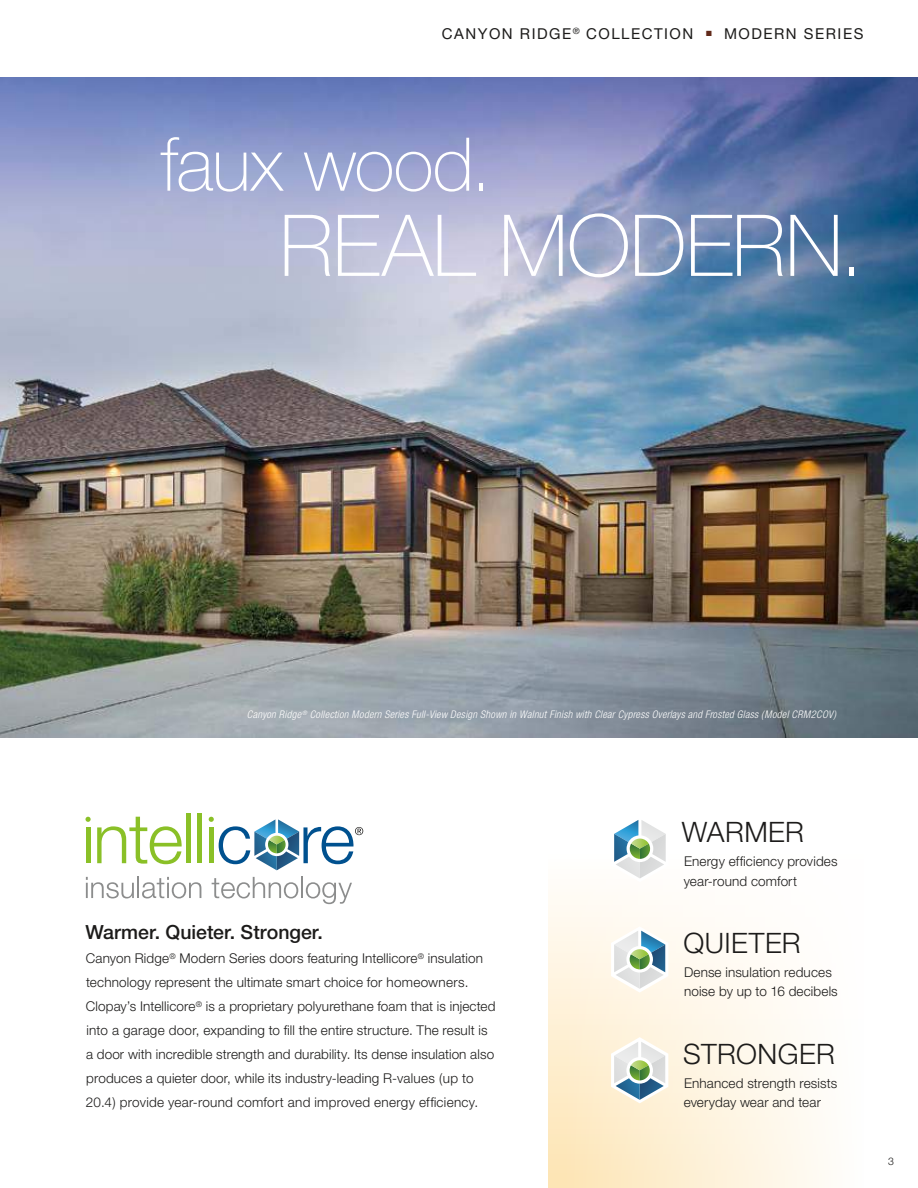
<style>
.page{position:relative;width:918px;height:1188px;background:#fff}
.page>*{position:absolute;margin:0;border:0;box-sizing:border-box;transform-origin:0 0}
.t1{font:100 85.5px "Helvetica Neue";letter-spacing:-.01em;color:#fff}
.t2{font:100 74.25px "Helvetica Neue";letter-spacing:-.015em;color:#fff}
.t3{font:300 28.2px "Helvetica Neue";letter-spacing:.015em;color:#1c1b1a}
.t4{font:500 19.5px "Helvetica Neue";color:#1c1b1a}
.t5{font:15px "Helvetica Neue";letter-spacing:.1em;color:#1c1b1a}
.t6{font:300 13.5px/24px "Helvetica Neue";letter-spacing:.01em;color:#1c1b1a}
.t7{font:italic 300 condensed 10.5px "Helvetica Neue";letter-spacing:.03em;color:#fff}
.t8{font:300 10.5px "Helvetica Neue";color:#1c1b1a}
</style>
<div class="page">
<svg style="left:549px;top:895px;width:276px;height:293px"></svg>
<img style="left:0;top:77px;width:918px;height:661px">
<svg style="left:86px;top:877px;width:48px;height:21px"></svg>
<hr style="left:137px;top:877px;width:2px;height:21px;background:#8c8d8d">
<svg style="left:142px;top:877px;width:59px;height:21px"></svg>
<svg style="left:212px;top:877px;width:86px;height:21px"></svg>
<hr style="left:301px;top:877px;width:2px;height:21px;background:#8c8d8d">
<svg style="left:306px;top:882px;width:46px;height:22px"></svg>
<hr style="left:86px;top:827px;width:4px;height:36px;background:#8ac027">
<svg style="left:97px;top:817px;width:85px;height:47px"></svg>
<div style="left:186px;top:814px;width:5px;height:49px;background:#8ac027"></div>
<hr style="left:198px;top:814px;width:4px;height:49px;background:#8ac027">
<svg style="left:86px;top:817px;width:5px;height:5px"></svg>
<svg style="left:209px;top:817px;width:154px;height:53px"></svg>
<svg style="left:609px;top:1034px;width:64px;height:72px"></svg>
<svg style="left:609px;top:924px;width:64px;height:71px"></svg>
<svg style="left:614px;top:820px;width:52px;height:58px"></svg>
<p class="t5" style="left:442px;top:25px;width:423px">CANYON RIDGE<sup>®</sup> COLLECTION <sup>■</sup> MODERN SERIES</p>
<h2 class="t2" style="left:161px;top:122px;width:332px">faux wood.</h2>
<h1 class="t1" style="left:279px;top:197px;width:586px">REAL MODERN.</h1>
<p class="t7" style="left:247px;top:709px;width:591px">Canyon Ridge<sup>®</sup> Collection Modern Series Full-View Design Shown in Walnut Finish with Clear Cypress Overlays and Frosted Glass (Model CRM2COV)</p>
<h3 class="t4" style="left:85px;top:920px;width:239px">Warmer. Quieter. Stronger.</h3>
<p class="t6" style="left:86px;top:946px;width:411px">Canyon Ridge<sup>®</sup> Modern Series doors featuring Intellicore<sup>®</sup> insulation technology represent the ultimate smart choice for homeowners.<br>Clopay’s Intellicore<sup>®</sup> is a proprietary polyurethane foam that is injected into a garage door, expanding to fill the entire structure. The result is a door with incredible strength and durability. Its dense insulation also produces a quieter door, while its industry-leading R-values (up to 20.4) provide year-round comfort and improved energy efficiency.</p>
<h3 class="t3" style="left:682px;top:815px;width:123px">WARMER</h3>
<p class="t6" style="left:684px;top:851px;width:155px;line-height:19.5px">Energy efficiency provides year-round comfort</p>
<h3 class="t3" style="left:683px;top:925px;width:119px">QUIETER</h3>
<p class="t6" style="left:684px;top:962px;width:155px;line-height:19.5px">Dense insulation reduces noise by up to 16 decibels</p>
<h3 class="t3" style="left:683px;top:1036px;width:153px">STRONGER</h3>
<p class="t6" style="left:684px;top:1073px;width:155px;line-height:19.5px">Enhanced strength resists everyday wear and tear</p>
<p class="t8" style="left:888px;top:1155px;width:7px">3</p>
</div>
